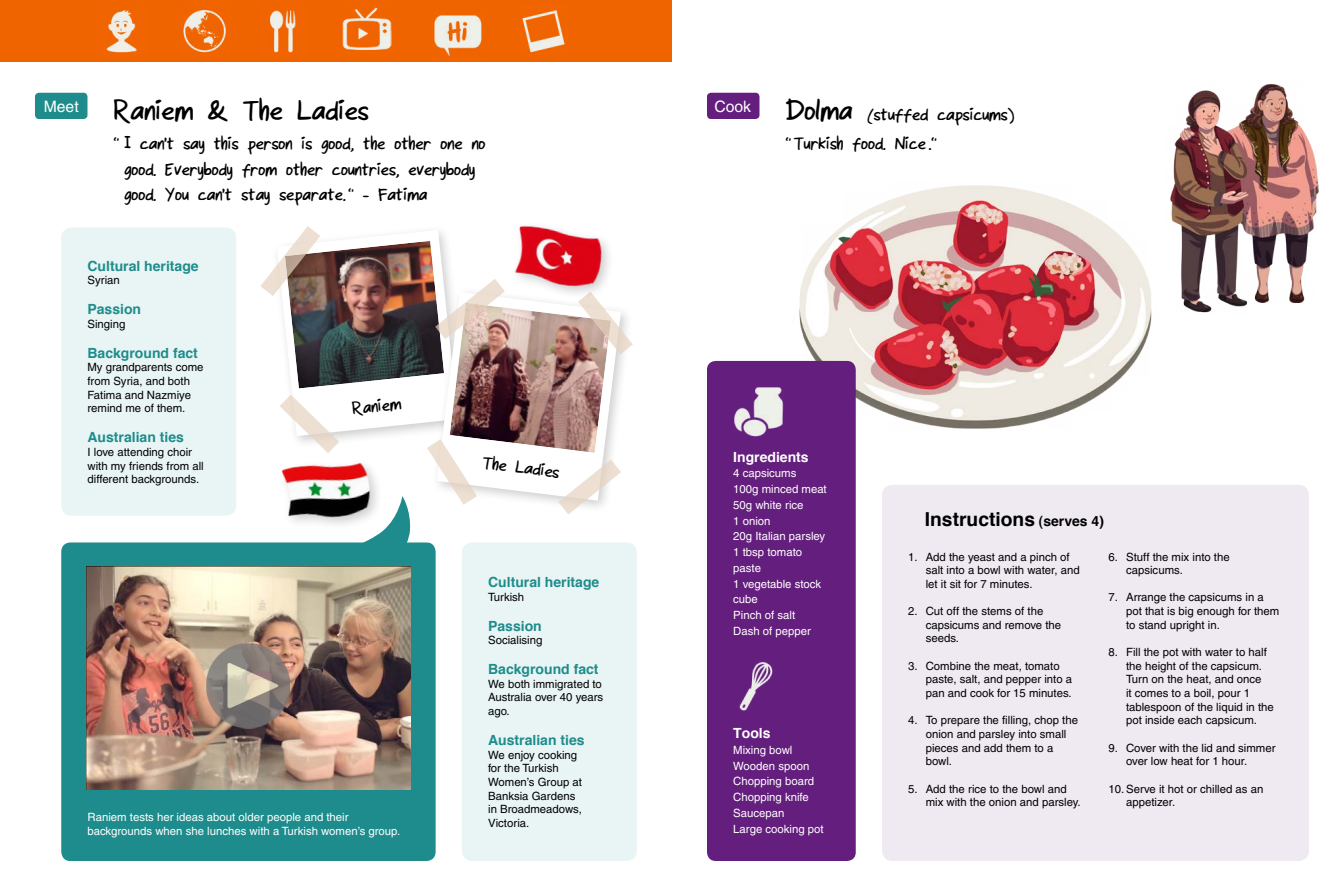
<style>
.page{position:relative;width:1344px;height:896px;background:#fff}
.page>*{position:absolute;margin:0;border:0;box-sizing:border-box;transform-origin:0 0}
.t1{font:35px "My Script Font bold";color:#000}
.t2{font:21.88px/25.4px "My Script Font bold";color:#000}
.t3{font:21.53px "My Script Font bold";color:#000}
.t4{font:700 19.25px "Helvetica";color:#000}
.t5{font:15.75px "Helvetica";color:#fff}
.t6{font:700 14px "Helvetica";color:#1e8c8c}
.t7{font:700 14px "Helvetica";color:#fff}
.t8{font:11.38px/13.7px "Helvetica";color:#000}
.t9{font:11.38px/15.8px "Helvetica";color:#fff}
.s1{font-family:"Nightingale";font-weight:700}
.s2{font-size:35px}
.s3{font-size:14px}
</style>
<div class="page">
<div style="left:0;top:0;width:672px;height:61px;background:#f06400"></div>
<img style="left:106px;top:10px;width:31px;height:43px">
<img style="left:434px;top:15px;width:48px;height:42px">
<img style="left:183px;top:10px;width:43px;height:43px">
<img style="left:522px;top:10px;width:43px;height:43px">
<img style="left:270px;top:10px;width:26px;height:43px">
<img style="left:342px;top:7px;width:49px;height:43px">
<div style="left:61px;top:228px;width:175px;height:288px;background:#e9f4f4;border-radius:10px"></div>
<div style="left:462px;top:542px;width:175px;height:319px;background:#e9f4f4;border-radius:10px"></div>
<div style="left:35px;top:93px;width:52px;height:26px;background:#1e8c8c;border-radius:4px"></div>
<img style="left:260px;top:226px;width:373px;height:318px">
<div style="left:61px;top:542px;width:375px;height:319px;background:#1e8c8c;border-radius:9px"></div>
<img style="left:87px;top:566px;width:324px;height:223px">
<div style="left:510px;top:221px;width:104px;height:79px;background:#000;opacity:.2"></div>
<img style="left:505px;top:221px;width:105px;height:75px">
<div style="left:277px;top:457px;width:106px;height:73px;background:#fff"></div>
<img style="left:274px;top:451px;width:105px;height:78px">
<img style="left:781px;top:185px;width:371px;height:244px">
<div style="left:882px;top:485px;width:427px;height:348px;background:#efe9f2;border-radius:10px"></div>
<div style="left:882px;top:526px;width:427px;height:335px;background:#efe9f2;border-radius:10px"></div>
<div style="left:707px;top:93px;width:52px;height:26px;background:#641e7d;border-radius:4px"></div>
<div style="left:707px;top:361px;width:149px;height:500px;background:#641e7d;border-radius:9px"></div>
<img style="left:734px;top:387px;width:50px;height:50px">
<img style="left:739px;top:662px;width:34px;height:49px">
<img style="left:1170px;top:84px;width:149px;height:229px">
<img style="left:203px;top:640px;width:91px;height:90px">
<h3 class="t5" style="left:44px;top:97px;width:37px">Meet</h3>
<h1 class="t1" style="left:114px;top:93px;width:256px">Raniem &amp; The Ladies</h1>
<h2 class="t2" style="left:124px;top:131px;width:363px;text-indent:-11px">“ <span class="s1">I</span> can't say this person is good, the other one no good. Everybody from other countries, everybody good. You can't stay separate. “ - Fatima</h2>
<p class="t6" style="left:88px;top:257px;width:113px">Cultural heritage</p>
<p class="t8" style="left:88px;top:273px;width:34px">Syrian</p>
<p class="t6" style="left:88px;top:300px;width:55px">Passion</p>
<p class="t8" style="left:87px;top:317px;width:39px">Singing</p>
<p class="t6" style="left:88px;top:344px;width:112px">Background fact</p>
<p class="t8" style="left:87px;top:361px;width:118px">My grandparents come from Syria, and both<br>Fatima and Nazmiye remind me of them.</p>
<p class="t6" style="left:88px;top:428px;width:98px">Australian ties</p>
<p class="t8" style="left:88px;top:445px;width:118px">I love attending choir with my friends from all different backgrounds.</p>
<h3 class="t3" style="left:351px;top:398px;width:50px;rotate:-6deg">Raniem</h3>
<p class="t9" style="left:88px;top:810px;width:314px;line-height:14px">Raniem tests her ideas about older people and their backgrounds when she lunches with a Turkish women’s group.</p>
<h3 class="t3" style="left:484px;top:452px;width:79px;rotate:7deg">The Ladies</h3>
<p class="t6" style="left:488px;top:573px;width:113px">Cultural heritage</p>
<p class="t8" style="left:488px;top:590px;width:38px">Turkish</p>
<p class="t6" style="left:488px;top:617px;width:55px">Passion</p>
<p class="t8" style="left:488px;top:633px;width:56px">Socialising</p>
<p class="t6" style="left:488px;top:660px;width:112px">Background fact</p>
<p class="t8" style="left:488px;top:677px;width:117px;text-align:justify">We both immigrated to Australia over 40 years ago.</p>
<p class="t6" style="left:488px;top:731px;width:98px">Australian ties</p>
<p class="t8" style="left:488px;top:748px;width:95px">We enjoy cooking for the Turkish<br>Women’s Group at<br>Banksia Gardens in Broadmeadows,<br>Victoria.</p>
<h3 class="t5" style="left:714px;top:97px;width:38px">Cook</h3>
<h2 class="t2" style="left:786px;top:99px;width:230px;line-height:29.8px"><span class="s2">Dolma</span> (stuffed capsicums) “ Turkish food. Nice.“</h2>
<p class="t7" style="left:733px;top:448px;width:77px">Ingredients</p>
<p class="t9" style="left:733px;top:465px;width:95px">4 capsicums<br>100g minced meat<br>50g white rice<br>1 onion<br>20g Italian parsley<br>1 tbsp tomato paste<br>1 vegetable stock cube<br>Pinch of salt<br>Dash of pepper</p>
<p class="t7" style="left:733px;top:724px;width:39px">Tools</p>
<p class="t9" style="left:733px;top:742px;width:92px">Mixing bowl<br>Wooden spoon<br>Chopping board<br>Chopping knife<br>Saucepan<br>Large cooking pot</p>
<h3 class="t4" style="left:925px;top:507px;width:181px">Instructions <span class="s3">(serves 4)</span></h3>
<p class="t8" style="left:926px;top:550px;width:155px;text-indent:-17px">1. Add the yeast and a pinch of salt into a bowl with water, and let it sit for 7 minutes.</p>
<p class="t8" style="left:926px;top:604px;width:137px;text-indent:-17px">2. Cut off the stems of the capsicums and remove the seeds.</p>
<p class="t8" style="left:926px;top:659px;width:148px;text-indent:-17px">3. Combine the meat, tomato paste, salt, and pepper into a pan and cook for 15 minutes.</p>
<p class="t8" style="left:926px;top:713px;width:154px;text-indent:-17px">4. To prepare the filling, chop the onion and parsley into small pieces and add them to a bowl.</p>
<p class="t8" style="left:926px;top:782px;width:156px;text-indent:-17px">5. Add the rice to the bowl and mix with the onion and parsley.</p>
<p class="t8" style="left:1126px;top:550px;width:105px;text-indent:-17px">6. Stuff the mix into the capsicums.</p>
<p class="t8" style="left:1126px;top:591px;width:155px;text-indent:-17px">7. Arrange the capsicums in a pot that is big enough for them to stand upright in.</p>
<p class="t8" style="left:1126px;top:645px;width:149px;text-indent:-17px">8. Fill the pot with water to half the height of the capsicum.<br>Turn on the heat, and once<br>it comes to a boil, pour 1 tablespoon of the liquid in the pot inside each capsicum.</p>
<p class="t8" style="left:1126px;top:741px;width:151px;text-indent:-17px">9. Cover with the lid and simmer over low heat for 1 hour.</p>
<p class="t8" style="left:1126px;top:782px;width:139px;text-indent:-17px">10.Serve it hot or chilled as an appetizer.</p>
</div>
